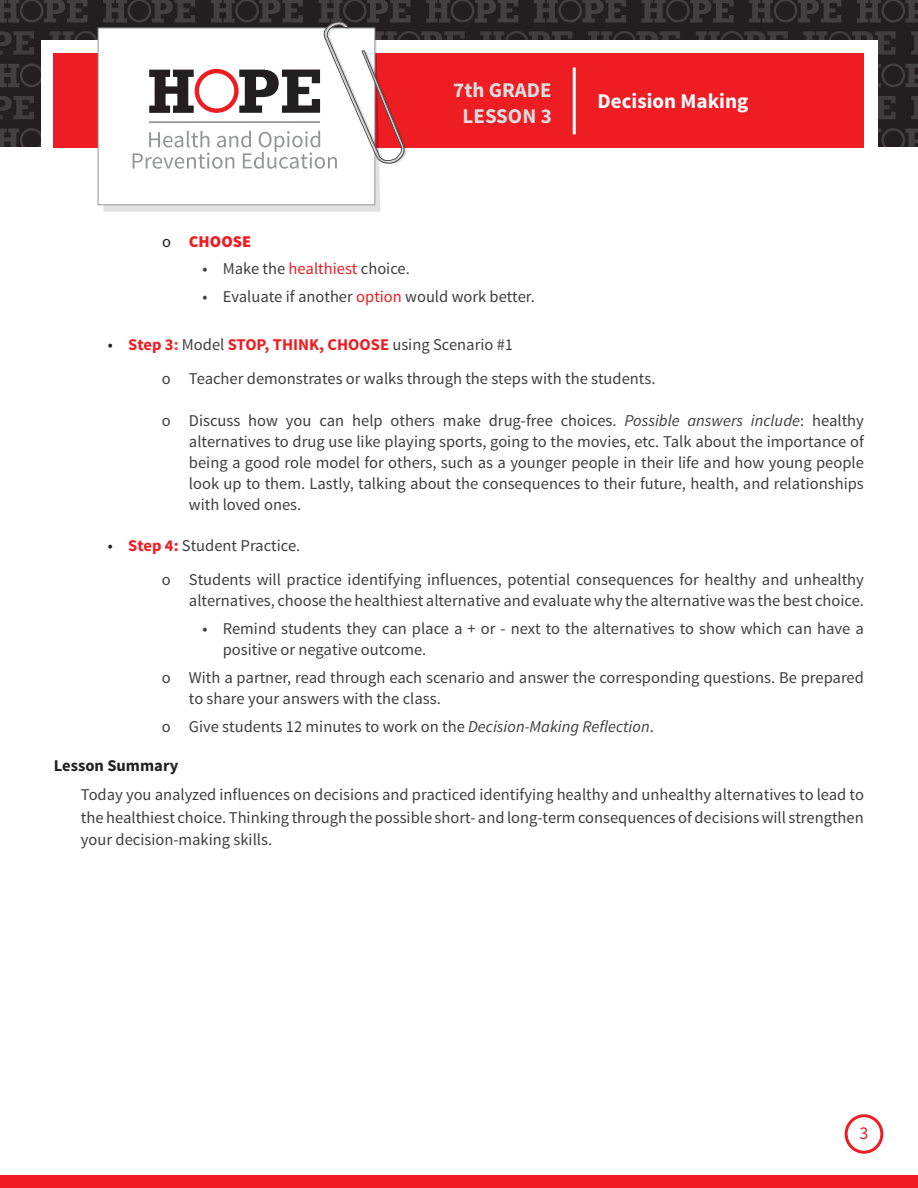
<style>
.page{position:relative;width:918px;height:1188px;background:#fff}
.page>*{position:absolute;margin:0;border:0;box-sizing:border-box;transform-origin:0 0}
.t1{font:700 21px/25.2px "Source Sans Pro";color:#dcdddf;text-align:center}
.t2{font:700 21px "Source Sans Pro";color:#fff}
.t3{font:18px "Source Sans Pro";color:#ee1d23}
.t4{font:16.5px/21px "Source Sans Pro";color:#3e3e3f}
.t5{font:700 16.5px "Source Sans Pro";color:#231f20}
.t6{font:900 16.5px "Source Sans Pro";color:#ee1d23}
.s1{font-weight:400;color:#231f20}
.s2{color:#ee1d23}
.s3{color:#231f20}
.s4{font-weight:700;color:#ee1d23}
.s5{font-weight:700;color:#ef3e2e}
.s6{font-style:italic}
</style>
<div class="page">
<svg style="left:878px;top:128px;width:40px;height:19px"></svg>
<svg style="left:878px;top:63px;width:40px;height:24px"></svg>
<svg style="left:857px;top:0;width:61px;height:22px"></svg>
<svg style="left:749px;top:0;width:92px;height:22px;background:#333031"></svg>
<svg style="left:642px;top:0;width:92px;height:22px;background:#333031"></svg>
<svg style="left:534px;top:0;width:92px;height:22px;background:#333031"></svg>
<svg style="left:504px;top:0;width:14px;height:22px"></svg>
<svg style="left:911px;top:96px;width:7px;height:23px"></svg>
<svg style="left:878px;top:96px;width:18px;height:23px"></svg>
<svg style="left:911px;top:31px;width:7px;height:24px"></svg>
<svg style="left:803px;top:31px;width:93px;height:24px"></svg>
<svg style="left:696px;top:31px;width:92px;height:9px"></svg>
<svg style="left:588px;top:31px;width:92px;height:9px"></svg>
<svg style="left:505px;top:31px;width:67px;height:9px"></svg>
<svg style="left:104px;top:205px;width:167px;height:7px"></svg>
<div style="left:54px;top:53px;width:810px;height:95px;background:#ee1d23"></div>
<div style="left:0;top:1176px;width:918px;height:12px;background:#ee1d23"></div>
<svg style="left:0;top:0;width:504px;height:184px"></svg>
<img style="left:271px;top:0;width:186px;height:212px">
<div style="left:845px;top:1114px;width:38px;height:40px;border:3px solid #ee1d23;border-radius:50%"></div>
<hr style="left:573px;top:68px;width:3px;height:66px;background:#fff">
<p class="t1" style="left:453px;top:79px;width:100px">7th GRADE<br>LESSON 3</p>
<p class="t2" style="left:598px;top:87px;width:152px">Decision Making</p>
<p class="t6" style="left:162px;top:230px;width:91px"><span class="s1">o</span> CHOOSE</p>
<p class="t4" style="left:202px;top:259px;width:209px">• Make the <span class="s2">healthiest</span> choice.</p>
<p class="t4" style="left:202px;top:287px;width:334px">• Evaluate if another <span class="s2">option</span> would work better.</p>
<p class="t4" style="left:162px;top:327px;width:495px;line-height:34.5px;text-indent:-54px"><span class="s3">•</span> <span class="s4">Step 3</span><span class="s5">:</span> Model <span class="s4">STOP, THINK, CHOOSE</span> using Scenario #1<br>o Teacher demonstrates or walks through the steps with the students.</p>
<p class="t4" style="left:189px;top:410px;width:677px;text-align:justify;text-indent:-27px">o Discuss how you can help others make drug-free choices. <span class="s6">Possible answers include</span>: healthy alternatives to drug use like playing sports, going to the movies, etc. Talk about the importance of being a good role model for others, such as a younger people in their life and how young people look up to them. Lastly, talking about the consequences to their future, health, and relationships with loved ones.</p>
<p class="t4" style="left:162px;top:528px;width:704px;line-height:34.5px;text-indent:-54px"><span class="s3">•</span> <span class="s4">Step 4:</span> Student Practice.<br>o Students will practice identifying influences, potential consequences for healthy and unhealthy</p>
<p class="t4" style="left:189px;top:591px;width:677px">alternatives, choose the healthiest alternative and evaluate why the alternative was the best choice.</p>
<p class="t4" style="left:223px;top:618px;width:643px;text-indent:-20px">• Remind students they can place a + or - next to the alternatives to show which can have a positive or negative outcome.</p>
<p class="t4" style="left:189px;top:667px;width:677px;text-indent:-27px">o With a partner, read through each scenario and answer the corresponding questions. Be prepared to share your answers with the class.</p>
<p class="t4" style="left:162px;top:716px;width:493px">o Give students 12 minutes to work on the <span class="s6">Decision-Making Reflection</span>.</p>
<p class="t5" style="left:54px;top:755px;width:126px">Lesson Summary</p>
<p class="t4" style="left:81px;top:784px;width:785px;line-height:22.5px;text-align:justify">Today you analyzed influences on decisions and practiced identifying healthy and unhealthy alternatives to lead to the healthiest choice. Thinking through the possible short- and long-term consequences of decisions will strengthen your decision-making skills.</p>
<p class="t3" style="left:860px;top:1122px;width:10px">3</p>
</div>
